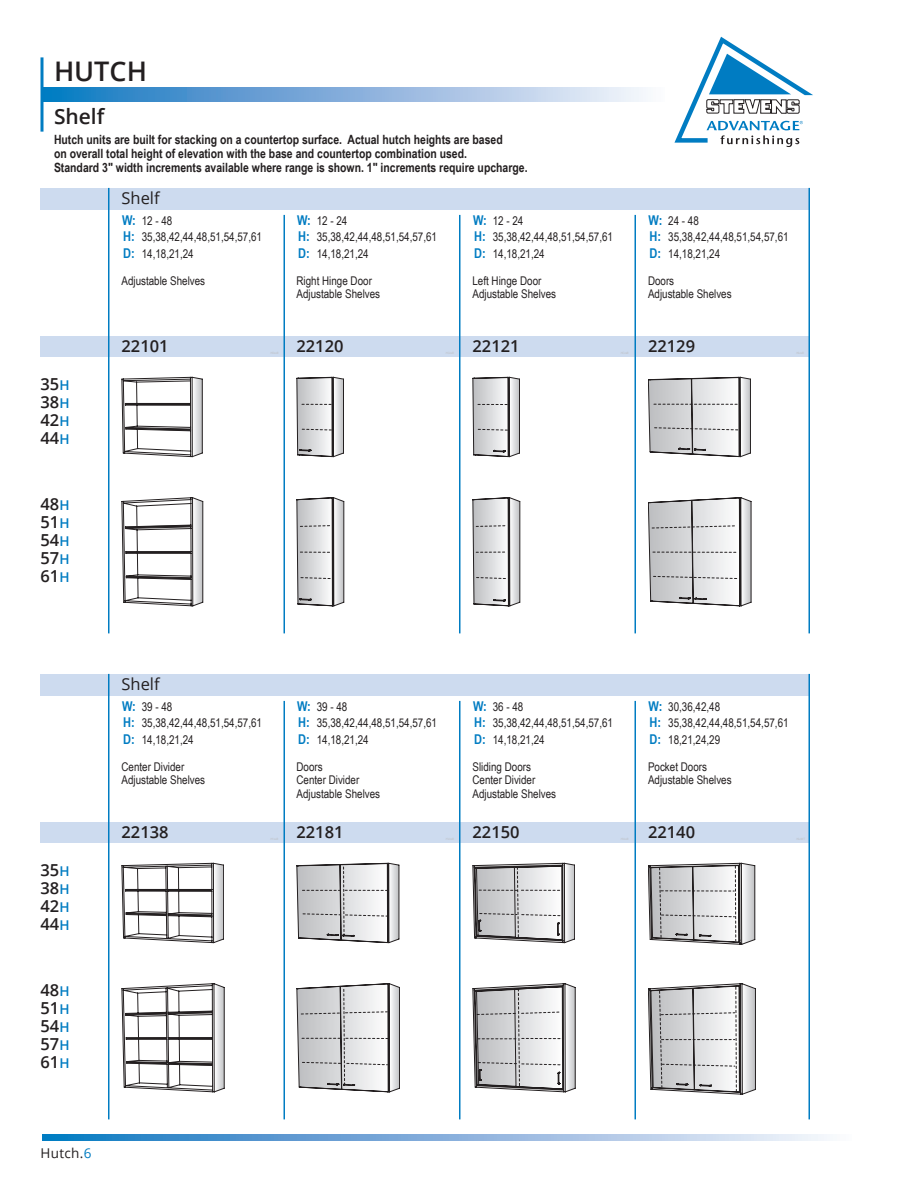
<style>
.page{position:relative;width:918px;height:1188px;background:#fff}
.page>*{position:absolute;margin:0;border:0;box-sizing:border-box;transform-origin:0 0}
.t1{font:600 27px "Open Sans";color:#231f20}
.t2{font:600 21px "Open Sans";color:#231f20}
.t3{font:600 16.5px/18px "Open Sans";color:#231f20}
.t4{font:16.5px "Open Sans";color:#231f20}
.t5{font:13.5px "Open Sans";letter-spacing:.025em;color:#231f20}
.t6{font:700 12.75px/13.5px "Arial Narrow";color:#231f20}
.t7{font:12px "Arial Narrow";color:#231f20}
.s1{font-weight:700;font-size:13.5px;color:#007cc2}
.s2{font-size:13.5px;color:#007cc2}
.s3{color:#007cc2}
</style>
<div class="page">
<svg style="left:40px;top:57px;width:4px;height:75px"></svg>
<svg style="left:42px;top:88px;width:604px;height:13px;background:#82b1dc"></svg>
<svg style="left:42px;top:1134px;width:785px;height:7px;background:#82b1dc"></svg>
<svg style="left:674px;top:37px;width:139px;height:110px"></svg>
<div style="left:40px;top:188px;width:770px;height:22px;background:#cddbef"></div>
<div style="left:40px;top:674px;width:770px;height:22px;background:#cddbef"></div>
<div style="left:40px;top:336px;width:770px;height:21px;background:#cddbef"></div>
<div style="left:40px;top:822px;width:770px;height:21px;background:#cddbef"></div>
<hr style="left:808px;top:188px;width:2px;height:445px;background:#007cc2">
<hr style="left:108px;top:188px;width:2px;height:445px;background:#007cc2">
<hr style="left:108px;top:674px;width:2px;height:445px;background:#007cc2">
<hr style="left:459px;top:215px;width:1px;height:418px;background:#007cc2">
<hr style="left:459px;top:701px;width:1px;height:418px;background:#007cc2">
<hr style="left:634px;top:215px;width:2px;height:418px;background:#007cc2">
<hr style="left:634px;top:701px;width:2px;height:418px;background:#007cc2">
<hr style="left:808px;top:674px;width:2px;height:445px;background:#007cc2">
<hr style="left:284px;top:215px;width:1px;height:418px;background:#007cc2">
<hr style="left:284px;top:701px;width:1px;height:418px;background:#007cc2">
<svg style="left:122px;top:377px;width:81px;height:80px"></svg>
<svg style="left:122px;top:497px;width:81px;height:109px"></svg>
<svg style="left:122px;top:863px;width:102px;height:80px"></svg>
<svg style="left:122px;top:983px;width:103px;height:109px"></svg>
<svg style="left:296px;top:377px;width:48px;height:80px"></svg>
<svg style="left:296px;top:497px;width:48px;height:109px"></svg>
<svg style="left:296px;top:863px;width:103px;height:80px"></svg>
<svg style="left:296px;top:983px;width:104px;height:109px"></svg>
<svg style="left:472px;top:377px;width:48px;height:80px"></svg>
<svg style="left:472px;top:497px;width:48px;height:109px"></svg>
<svg style="left:472px;top:863px;width:103px;height:80px"></svg>
<svg style="left:648px;top:863px;width:107px;height:82px"></svg>
<svg style="left:472px;top:983px;width:104px;height:109px"></svg>
<svg style="left:648px;top:983px;width:108px;height:112px"></svg>
<svg style="left:648px;top:377px;width:103px;height:80px"></svg>
<svg style="left:648px;top:497px;width:103px;height:109px"></svg>
<h1 class="t1" style="left:54px;top:52px;width:94px">HUTCH</h1>
<p class="t2" style="left:54px;top:102px;width:52px">Shelf</p>
<p class="t6" style="left:54px;top:132px;width:450px">Hutch units are built for stacking on a countertop surface. Actual hutch heights are based on overall total height of elevation with the base and countertop combination used.</p>
<p class="t4" style="left:122px;top:187px;width:40px">Shelf</p>
<p class="t6" style="left:54px;top:160px;width:475px">Standard 3" width increments available where range is shown. 1" increments require upcharge.</p>
<p class="t7" style="left:122px;top:212px;width:52px"><span class="s1">W:</span> 12 - 48</p>
<p class="t7" style="left:123px;top:228px;width:140px"><span class="s1">H:</span> 35,38,42,44,48,51,54,57,61</p>
<p class="t7" style="left:123px;top:245px;width:72px"><span class="s1">D:</span> 14,18,21,24</p>
<p class="t7" style="left:122px;top:272px;width:85px">Adjustable Shelves</p>
<p class="t7" style="left:297px;top:212px;width:52px"><span class="s1">W:</span> 12 - 24</p>
<p class="t7" style="left:298px;top:228px;width:140px"><span class="s1">H:</span> 35,38,42,44,48,51,54,57,61</p>
<p class="t7" style="left:298px;top:245px;width:72px"><span class="s1">D:</span> 14,18,21,24</p>
<p class="t7" style="left:296px;top:272px;width:77px">Right Hinge Door</p>
<p class="t7" style="left:296px;top:285px;width:85px">Adjustable Shelves</p>
<p class="t7" style="left:473px;top:212px;width:52px"><span class="s1">W:</span> 12 - 24</p>
<p class="t7" style="left:474px;top:228px;width:140px"><span class="s1">H:</span> 35,38,42,44,48,51,54,57,61</p>
<p class="t7" style="left:474px;top:245px;width:72px"><span class="s1">D:</span> 14,18,21,24</p>
<p class="t7" style="left:472px;top:272px;width:70px">Left Hinge Door</p>
<p class="t7" style="left:472px;top:285px;width:85px">Adjustable Shelves</p>
<p class="t7" style="left:649px;top:212px;width:52px"><span class="s1">W:</span> 24 - 48</p>
<p class="t7" style="left:650px;top:228px;width:140px"><span class="s1">H:</span> 35,38,42,44,48,51,54,57,61</p>
<p class="t7" style="left:650px;top:245px;width:72px"><span class="s1">D:</span> 14,18,21,24</p>
<p class="t7" style="left:648px;top:272px;width:28px">Doors</p>
<p class="t7" style="left:648px;top:285px;width:85px">Adjustable Shelves</p>
<p class="t3" style="left:40px;top:374px;width:30px">35<span class="s2">H</span></p>
<p class="t3" style="left:40px;top:392px;width:30px">38<span class="s2">H<br></span>42<span class="s2">H</span></p>
<p class="t3" style="left:40px;top:428px;width:30px">44<span class="s2">H</span></p>
<p class="t3" style="left:40px;top:495px;width:30px">48<span class="s2">H</span></p>
<p class="t3" style="left:40px;top:513px;width:30px">51<span class="s2">H<br></span>54<span class="s2">H</span></p>
<p class="t3" style="left:40px;top:549px;width:30px">57<span class="s2">H<br></span>61<span class="s2">H</span></p>
<p class="t3" style="left:122px;top:336px;width:49px">22101</p>
<p class="t3" style="left:296px;top:336px;width:49px">22120</p>
<p class="t3" style="left:648px;top:336px;width:49px">22129</p>
<p class="t3" style="left:472px;top:336px;width:49px">22121</p>
<p class="t3" style="left:40px;top:860px;width:30px">35<span class="s2">H</span></p>
<p class="t3" style="left:40px;top:878px;width:30px">38<span class="s2">H<br></span>42<span class="s2">H</span></p>
<p class="t3" style="left:40px;top:914px;width:30px">44<span class="s2">H</span></p>
<p class="t3" style="left:40px;top:981px;width:30px">48<span class="s2">H</span></p>
<p class="t3" style="left:40px;top:999px;width:30px">51<span class="s2">H<br></span>54<span class="s2">H</span></p>
<p class="t3" style="left:40px;top:1035px;width:30px">57<span class="s2">H<br></span>61<span class="s2">H</span></p>
<p class="t4" style="left:122px;top:673px;width:40px">Shelf</p>
<p class="t7" style="left:122px;top:698px;width:52px"><span class="s1">W:</span> 39 - 48</p>
<p class="t7" style="left:123px;top:714px;width:140px"><span class="s1">H:</span> 35,38,42,44,48,51,54,57,61</p>
<p class="t7" style="left:123px;top:731px;width:72px"><span class="s1">D:</span> 14,18,21,24</p>
<p class="t7" style="left:122px;top:758px;width:64px">Center Divider</p>
<p class="t7" style="left:122px;top:771px;width:85px">Adjustable Shelves</p>
<p class="t3" style="left:122px;top:822px;width:49px">22138</p>
<p class="t5" style="left:40px;top:1144px;width:53px">Hutch.<span class="s3">6</span></p>
<p class="t7" style="left:297px;top:698px;width:52px"><span class="s1">W:</span> 39 - 48</p>
<p class="t7" style="left:298px;top:714px;width:140px"><span class="s1">H:</span> 35,38,42,44,48,51,54,57,61</p>
<p class="t7" style="left:298px;top:731px;width:72px"><span class="s1">D:</span> 14,18,21,24</p>
<p class="t7" style="left:296px;top:758px;width:28px">Doors</p>
<p class="t7" style="left:296px;top:771px;width:64px">Center Divider</p>
<p class="t7" style="left:296px;top:785px;width:85px">Adjustable Shelves</p>
<p class="t3" style="left:296px;top:822px;width:49px">22181</p>
<p class="t7" style="left:473px;top:698px;width:52px"><span class="s1">W:</span> 36 - 48</p>
<p class="t7" style="left:474px;top:714px;width:140px"><span class="s1">H:</span> 35,38,42,44,48,51,54,57,61</p>
<p class="t7" style="left:474px;top:731px;width:72px"><span class="s1">D:</span> 14,18,21,24</p>
<p class="t7" style="left:472px;top:758px;width:60px">Sliding Doors</p>
<p class="t7" style="left:472px;top:771px;width:64px">Center Divider</p>
<p class="t7" style="left:472px;top:785px;width:85px">Adjustable Shelves</p>
<p class="t7" style="left:649px;top:698px;width:73px"><span class="s1">W:</span> 30,36,42,48</p>
<p class="t7" style="left:650px;top:714px;width:140px"><span class="s1">H:</span> 35,38,42,44,48,51,54,57,61</p>
<p class="t7" style="left:650px;top:731px;width:72px"><span class="s1">D:</span> 18,21,24,29</p>
<p class="t7" style="left:648px;top:758px;width:61px">Pocket Doors</p>
<p class="t7" style="left:648px;top:771px;width:85px">Adjustable Shelves</p>
<p class="t3" style="left:472px;top:822px;width:49px">22150</p>
<p class="t3" style="left:648px;top:822px;width:49px">22140</p>
</div>
